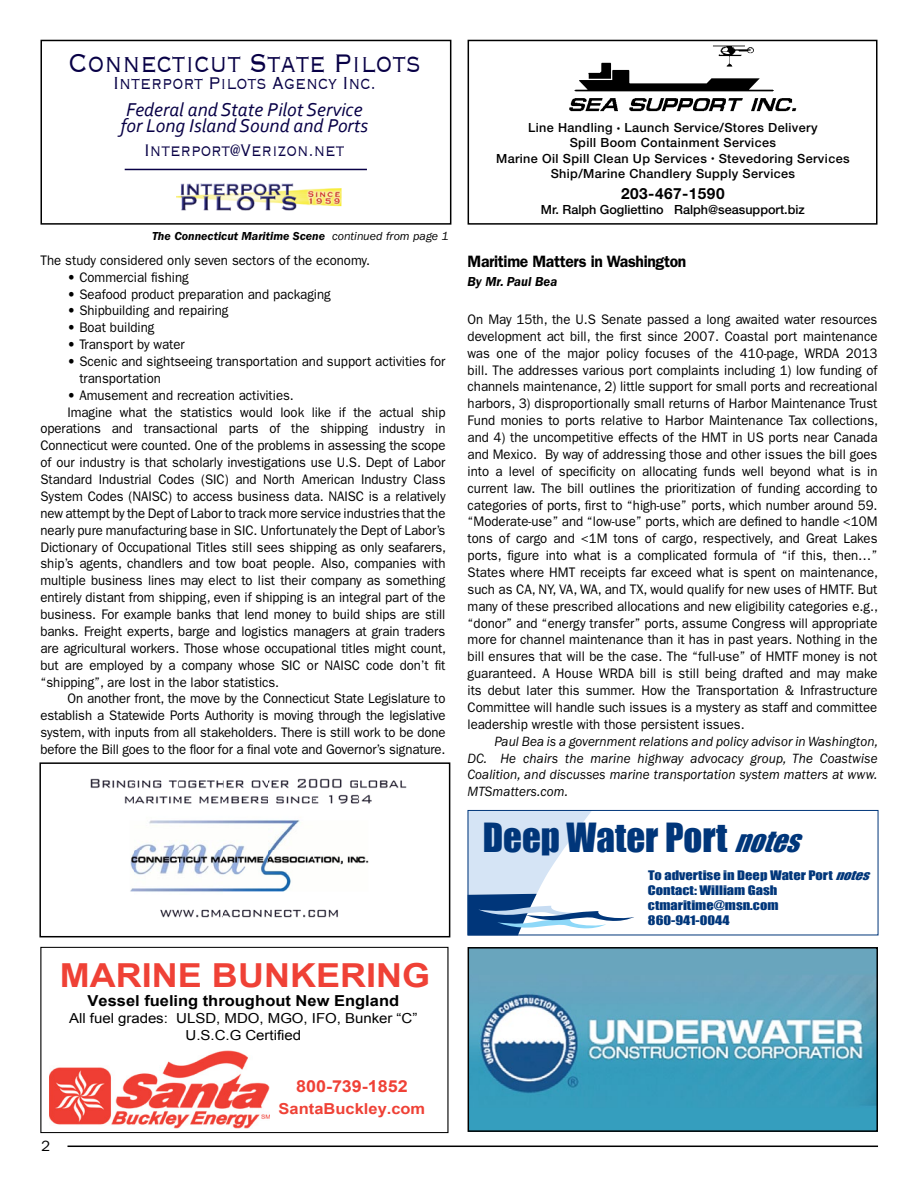
<style>
.page{position:relative;width:918px;height:1188px;background:#fff}
.page>*{position:absolute;margin:0;border:0;box-sizing:border-box;transform-origin:0 0}
.t1{font:36.9px "Impact";color:#00367a}
.t2{font:300 34.05px "Copperplate";color:#080046;scale:.79 1}
.t3{font:700 33px "Arial";color:#ef4136;scale:1.09 1}
.t4{font:300 22.65px "Copperplate";color:#080046;scale:.79 1}
.t5{font:300 21.75px "Copperplate";color:#080046;scale:.79 1}
.t6{font:italic 19.5px/16.5px "Corbel";color:#080046}
.t7{font:600 16.5px "Franklin Gothic";letter-spacing:-.02em;color:#000;scale:.95 1}
.t8{font:700 16.5px "Arial";letter-spacing:-.005em;color:#ef4136;scale:1.09 1}
.t9{font:700 15.45px "Helvetica Neue";letter-spacing:.03em;color:#000}
.t10{font:700 15.15px "Arial";color:#000;scale:1.09 1}
.t11{font:700 15.15px "Arial";color:#ef4136;scale:1.09 1}
.t12{font:15px "Franklin Gothic";color:#000}
.t13{font:13.8px/16.8px "Franklin Gothic";letter-spacing:-.005em;color:#000;scale:.95 1}
.t14{font:italic 13.8px/16.8px "Franklin Gothic";letter-spacing:.01em;color:#000;text-align:justify;scale:.95 1}
.t15{font:13.8px/16.5px "Arial";color:#000;text-align:center;scale:1.09 1}
.t16{font:italic 600 13.5px "Franklin Gothic";color:#000;scale:.95 1}
.t17{font:500 12.6px/15.1px "Helvetica Neue";letter-spacing:.03em;color:#000;text-align:center}
.t18{font:500 12.6px "Helvetica Neue";color:#000}
.t19{font:12.15px/15.1px "Impact";color:#00367a;scale:1.19 1}
.t20{font:italic 600 12px "Franklin Gothic";color:#000}
.s1{font-weight:400}
.s2{font-size:7.05px}
.s3{font-style:italic;font-size:27.75px}
.s4{font-style:italic}
</style>
<div class="page">
<div style="left:40px;top:947px;width:408px;height:186px;border:1px solid #000"></div>
<img style="left:49px;top:1050px;width:220px;height:79px">
<hr style="left:68px;top:1146px;width:810px;height:1px;background:#000">
<img style="left:471px;top:950px;width:404px;height:179px">
<div style="left:468px;top:947px;width:410px;height:185px;border:2px solid #000"></div>
<div style="left:468px;top:40px;width:410px;height:185px;border:2px solid #000"></div>
<img style="left:569px;top:45px;width:228px;height:67px">
<img style="left:90px;top:778px;width:317px;height:140px">
<div style="left:39px;top:762px;width:411px;height:175px;border:2px solid #000"></div>
<svg style="left:470px;top:812px;width:164px;height:121px"></svg>
<div style="left:468px;top:810px;width:410px;height:125px;border:1px solid #00367a"></div>
<div style="left:40px;top:40px;width:411px;height:185px;border:2px solid #000"></div>
<img style="left:177px;top:183px;width:165px;height:28px">
<hr style="left:125px;top:169px;width:242px;height:1px;background:#080046">
<h2 class="t2" style="left:68px;top:41px;width:448px">Connecticut State Pilots</h2>
<h3 class="t4" style="left:113px;top:68px;width:334px">Interport Pilots Agency Inc.</h3>
<h3 class="t6" style="left:120px;top:101px;width:249px">Federal and State Pilot Service for Long Island Sound and Ports</h3>
<h3 class="t5" style="left:144px;top:136px;width:255px">Interport@Verizon.net</h3>
<p class="t20" style="left:152px;top:230px;width:298px">The Connecticut Maritime Scene <span class="s1">continued from page 1</span></p>
<p class="t13" style="left:40px;top:251px;width:348px">The study considered only seven sectors of the economy.</p>
<p class="t13" style="left:67px;top:268px;width:129px">• Commercial fishing</p>
<p class="t13" style="left:67px;top:285px;width:279px">• Seafood product preparation and packaging</p>
<p class="t13" style="left:67px;top:302px;width:171px">• Shipbuilding and repairing</p>
<p class="t13" style="left:67px;top:319px;width:93px">• Boat building</p>
<p class="t13" style="left:67px;top:336px;width:125px">• Transport by water</p>
<p class="t13" style="left:79px;top:353px;width:387px;text-indent:-12px">• Scenic and sightseeing transportation and support activities for transportation</p>
<p class="t13" style="left:67px;top:386px;width:240px">• Amusement and recreation activities.</p>
<p class="t13" style="left:67px;top:403px;width:399px">Imagine what the statistics would look like if the actual ship</p>
<p class="t13" style="left:40px;top:420px;width:428px">operations and transactional parts of the shipping industry in</p>
<p class="t13" style="left:40px;top:437px;width:428px">Connecticut were counted. One of the problems in assessing the scope</p>
<p class="t13" style="left:40px;top:454px;width:428px">of our industry is that scholarly investigations use U.S. Dept of Labor</p>
<p class="t13" style="left:40px;top:471px;width:428px">Standard Industrial Codes (SIC) and North American Industry Class</p>
<p class="t13" style="left:40px;top:488px;width:428px">System Codes (NAISC) to access business data. NAISC is a relatively</p>
<p class="t13" style="left:40px;top:504px;width:428px">new attempt by the Dept of Labor to track more service industries that the</p>
<p class="t13" style="left:40px;top:521px;width:428px">nearly pure manufacturing base in SIC. Unfortunately the Dept of Labor’s</p>
<p class="t13" style="left:40px;top:538px;width:429px">Dictionary of Occupational Titles still sees shipping as only seafarers,</p>
<p class="t13" style="left:40px;top:555px;width:428px">ship’s agents, chandlers and tow boat people. Also, companies with</p>
<p class="t13" style="left:40px;top:572px;width:428px">multiple business lines may elect to list their company as something</p>
<p class="t13" style="left:40px;top:589px;width:428px">entirely distant from shipping, even if shipping is an integral part of the</p>
<p class="t13" style="left:40px;top:606px;width:428px">business. For example banks that lend money to build ships are still</p>
<p class="t13" style="left:40px;top:623px;width:428px">banks. Freight experts, barge and logistics managers at grain traders</p>
<p class="t13" style="left:40px;top:639px;width:429px">are agricultural workers. Those whose occupational titles might count,</p>
<p class="t13" style="left:40px;top:656px;width:428px">but are employed by a company whose SIC or NAISC code don’t fit</p>
<p class="t13" style="left:40px;top:673px;width:253px">“shipping”, are lost in the labor statistics.</p>
<p class="t13" style="left:67px;top:690px;width:399px">On another front, the move by the Connecticut State Legislature to</p>
<p class="t13" style="left:40px;top:707px;width:428px">establish a Statewide Ports Authority is moving through the legislative</p>
<p class="t13" style="left:40px;top:724px;width:428px">system, with inputs from all stakeholders. There is still work to be done</p>
<p class="t13" style="left:40px;top:741px;width:428px">before the Bill goes to the floor for a final vote and Governor’s signature.</p>
<h3 class="t3" style="left:60px;top:953px;width:341px">MARINE BUNKERING</h3>
<p class="t10" style="left:88px;top:991px;width:287px">Vessel fueling throughout New England</p>
<p class="t15" style="left:69px;top:1010px;width:321px">All fuel grades: ULSD, MDO, MGO, IFO, Bunker “C”<br>U.S.C.G Certified</p>
<p class="t12" style="left:41px;top:1138px;width:11px">2</p>
<p class="t8" style="left:296px;top:1076px;width:104px">800-739-1852</p>
<p class="t11" style="left:279px;top:1099px;width:136px">SantaBuckley.com</p>
<p class="t17" style="left:496px;top:120px;width:355px">Line Handling <span class="s2">•</span> Launch Service/Stores Delivery<br>Spill Boom Containment Services<br>Marine Oil Spill Clean Up Services <span class="s2">•</span> Stevedoring Services Ship/Marine Chandlery Supply Services</p>
<p class="t9" style="left:621px;top:184px;width:105px">203-467-1590</p>
<p class="t18" style="left:541px;top:202px;width:265px">Mr. Ralph Gogliettino Ralph@seasupport.biz</p>
<p class="t7" style="left:468px;top:251px;width:232px">Maritime Matters in Washington</p>
<p class="t16" style="left:468px;top:274px;width:96px">By Mr. Paul Bea</p>
<p class="t13" style="left:468px;top:311px;width:434px;text-align:justify">On May 15th, the U.S Senate passed a long awaited water resources development act bill, the first since 2007. Coastal port maintenance was one of the major policy focuses of the 410-page, WRDA 2013 bill. The addresses various port complaints including 1) low funding of channels maintenance, 2) little support for small ports and recreational harbors, 3) disproportionally small returns of Harbor Maintenance Trust Fund monies to ports relative to Harbor Maintenance Tax collections, and 4) the uncompetitive effects of the HMT in US ports near Canada and Mexico. By way of addressing those and other issues the bill goes into a level of specificity on allocating funds well beyond what is in current law. The bill outlines the prioritization of funding according to categories of ports, first to “high-use” ports, which number around 59. “Moderate-use” and “low-use” ports, which are defined to handle &lt;10M tons of cargo and &lt;1M tons of cargo, respectively, and Great Lakes ports, figure into what is a complicated formula of “if this, then…” States where HMT receipts far exceed what is spent on maintenance, such as CA, NY, VA, WA, and TX, would qualify for new uses of HMTF. But many of these prescribed allocations and new eligibility categories e.g., “donor” and “energy transfer” ports, assume Congress will appropriate more for channel maintenance than it has in past years. Nothing in the bill ensures that will be the case. The “full-use” of HMTF money is not guaranteed. A House WRDA bill is still being drafted and may make its debut later this summer. How the Transportation &amp; Infrastructure Committee will handle such issues is a mystery as staff and committee leadership wrestle with those persistent issues.</p>
<p class="t14" style="left:468px;top:733px;width:434px;text-indent:27px">Paul Bea is a government relations and policy advisor in Washington, DC. He chairs the marine highway advocacy group, The Coastwise Coalition, and discusses marine transportation system matters at www.<br>MTSmatters.com.</p>
<h1 class="t1" style="left:483px;top:815px;width:329px">Deep Water Port <span class="s3">NOTES</span></h1>
<p class="t19" style="left:648px;top:868px;width:192px">To advertise in Deep Water Port <span class="s4">NOTES<br></span>Contact: William Gash ctmaritime@msn.com<br>860-941-0044</p>
</div>
